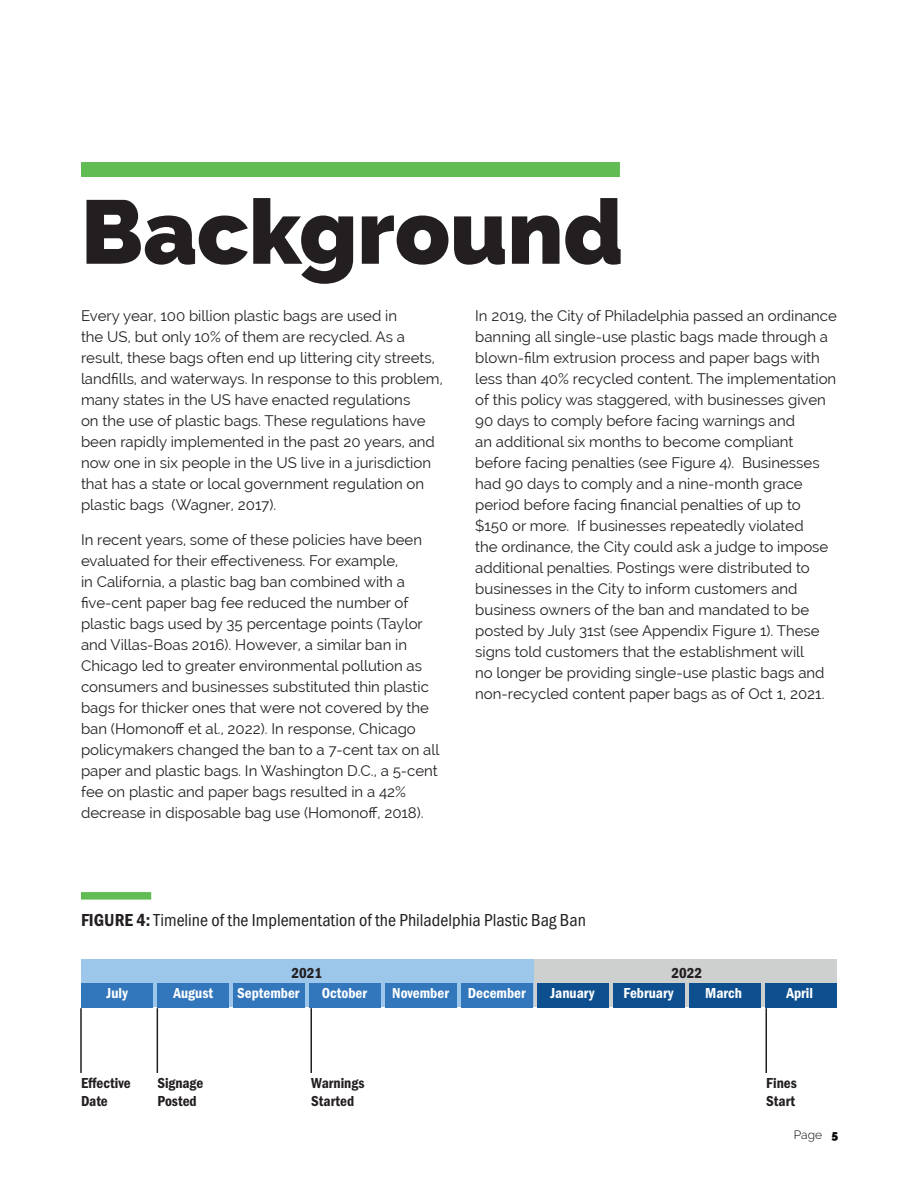
<style>
.page{position:relative;width:918px;height:1188px;background:#fff}
.page>*{position:absolute;margin:0;border:0;box-sizing:border-box;transform-origin:0 0}
.t1{font:900 90px "Raleway";color:#231f20}
.t2{font:18px "Franklin Gothic URW Cond";color:#231f20}
.t3{font:15px/21px "Raleway";color:#231f20}
.t4{font:15px "Franklin Gothic URW Con Dem";color:#fff}
.t5{font:15px/18px "Franklin Gothic URW Con Dem";color:#231f20}
.t6{font:300 12px "Raleway";color:#040503}
.s1{font-family:"Franklin Gothic URW Con Dem"}
.s2{font-weight:900}
</style>
<div class="page">
<div style="left:81px;top:960px;width:454px;height:47px;background:#9dc7ea"></div>
<div style="left:535px;top:960px;width:302px;height:47px;background:#cecfcf"></div>
<div style="left:81px;top:162px;width:539px;height:15px;background:#62bc54"></div>
<div style="left:81px;top:983px;width:72px;height:24px;background:#3276bc"></div>
<div style="left:385px;top:983px;width:72px;height:24px;background:#3276bc"></div>
<div style="left:233px;top:983px;width:72px;height:24px;background:#3276bc"></div>
<div style="left:537px;top:983px;width:72px;height:24px;background:#0e508f"></div>
<div style="left:689px;top:983px;width:72px;height:24px;background:#0e508f"></div>
<div style="left:157px;top:983px;width:72px;height:24px;background:#3276bc"></div>
<div style="left:461px;top:983px;width:72px;height:24px;background:#3276bc"></div>
<div style="left:309px;top:983px;width:72px;height:24px;background:#3276bc"></div>
<div style="left:613px;top:983px;width:72px;height:24px;background:#0e508f"></div>
<div style="left:765px;top:983px;width:72px;height:24px;background:#0e508f"></div>
<hr style="left:80px;top:1008px;width:2px;height:65px;background:#231f20">
<hr style="left:157px;top:1008px;width:1px;height:65px;background:#231f20">
<hr style="left:310px;top:1008px;width:2px;height:65px;background:#231f20">
<hr style="left:766px;top:1008px;width:1px;height:65px;background:#231f20">
<div style="left:81px;top:892px;width:70px;height:8px;background:#62bc54"></div>
<p class="t1" style="left:81px;top:180px;width:544px">Background</p>
<p class="t3" style="left:81px;top:305px;width:363px">Every year, 100 billion plastic bags are used in<br>the US, but only 10% of them are recycled. As a result, these bags often end up littering city streets, landfills, and waterways. In response to this problem, many states in the US have enacted regulations<br>on the use of plastic bags. These regulations have been rapidly implemented in the past 20 years, and now one in six people in the US live in a jurisdiction that has a state or local government regulation on plastic bags (Wagner, 2017).</p>
<p class="t3" style="left:81px;top:529px;width:360px">In recent years, some of these policies have been evaluated for their effectiveness. For example,<br>in California, a plastic bag ban combined with a five-cent paper bag fee reduced the number of plastic bags used by 35 percentage points (Taylor and Villas-Boas 2016). However, a similar ban in Chicago led to greater environmental pollution as consumers and businesses substituted thin plastic bags for thicker ones that were not covered by the ban (Homonoff et al., 2022). In response, Chicago policymakers changed the ban to a 7-cent tax on all paper and plastic bags. In Washington D.C., a 5-cent fee on plastic and paper bags resulted in a 42% decrease in disposable bag use (Homonoff, 2018).</p>
<p class="t3" style="left:475px;top:305px;width:363px">In 2019, the City of Philadelphia passed an ordinance banning all single-use plastic bags made through a blown-film extrusion process and paper bags with less than 40% recycled content. The implementation of this policy was staggered, with businesses given 90 days to comply before facing warnings and<br>an additional six months to become compliant before facing penalties (see Figure 4). Businesses had 90 days to comply and a nine-month grace period before facing financial penalties of up to $150 or more. If businesses repeatedly violated<br>the ordinance, the City could ask a judge to impose additional penalties. Postings were distributed to businesses in the City to inform customers and business owners of the ban and mandated to be posted by July 31st (see Appendix Figure 1). These signs told customers that the establishment will<br>no longer be providing single-use plastic bags and non-recycled content paper bags as of Oct 1, 2021.</p>
<p class="t2" style="left:81px;top:907px;width:506px"><span class="s1">FIGURE 4:</span> Timeline of the Implementation of the Philadelphia Plastic Bag Ban</p>
<p class="t5" style="left:291px;top:964px;width:32px">2021</p>
<p class="t5" style="left:672px;top:964px;width:32px">2022</p>
<p class="t4" style="left:107px;top:983px;width:23px">July</p>
<p class="t4" style="left:174px;top:983px;width:41px">August</p>
<p class="t4" style="left:237px;top:983px;width:64px">September</p>
<p class="t4" style="left:322px;top:983px;width:47px">October</p>
<p class="t4" style="left:392px;top:983px;width:58px">November</p>
<p class="t4" style="left:468px;top:983px;width:60px">December</p>
<p class="t4" style="left:550px;top:983px;width:45px">January</p>
<p class="t4" style="left:623px;top:983px;width:52px">February</p>
<p class="t4" style="left:705px;top:983px;width:38px">March</p>
<p class="t4" style="left:786px;top:983px;width:28px">April</p>
<p class="t5" style="left:81px;top:1073px;width:51px">Effective<br>Date</p>
<p class="t5" style="left:157px;top:1073px;width:47px">Signage</p>
<p class="t5" style="left:157px;top:1091px;width:41px">Posted</p>
<p class="t5" style="left:311px;top:1073px;width:55px">Warnings</p>
<p class="t5" style="left:311px;top:1091px;width:45px">Started</p>
<p class="t5" style="left:766px;top:1073px;width:32px">Fines</p>
<p class="t5" style="left:766px;top:1091px;width:30px">Start</p>
<p class="t6" style="left:794px;top:1128px;width:46px">Page <span class="s2">5</span></p>
</div>
